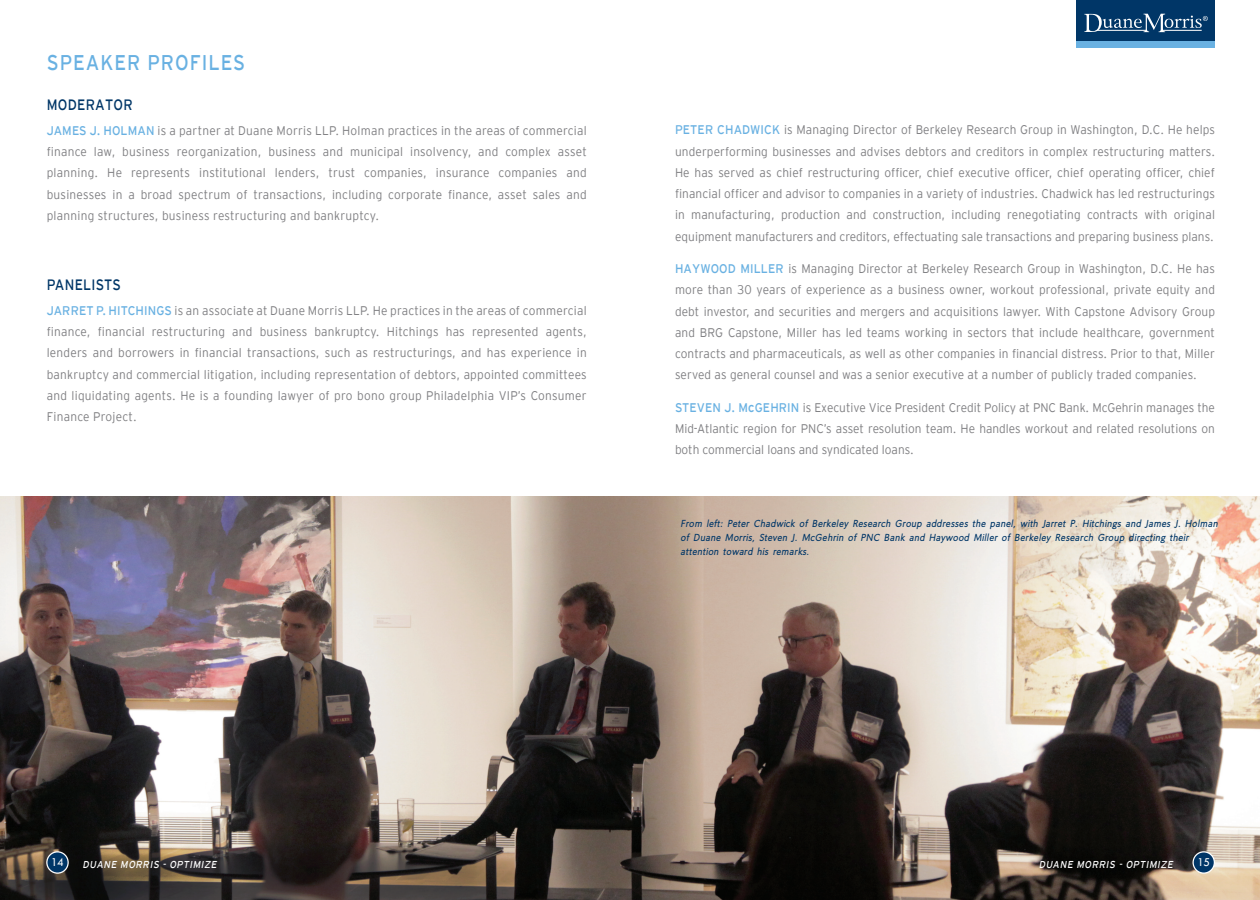
<style>
.page{position:relative;width:1260px;height:900px;background:#fff}
.page>*{position:absolute;margin:0;border:0;box-sizing:border-box;transform-origin:0 0}
.Chapter_Title{font:21.25px "EY Interstate";letter-spacing:.05em;color:#69b1e2;scale:.9 1}
.Subhead{font:15px "EY Interstate";letter-spacing:.02em;color:#003667;scale:.9 1}
.EY_body_copy{font:300 12.5px/21.2px "EY Interstate";letter-spacing:.01em;color:#808083;text-align:justify;scale:.95 1}
.t1{font:12.5px "Tw Cen";color:#fff;scale:.95 1}
.t2{font:italic 700 10px/13.8px "Oslo";letter-spacing:.04em;color:#003667;scale:.95 1}
.Folio_text{font:italic 10px "EY Interstate";color:#fff;scale:.95 1}
.s1{font-weight:400;color:#69b1e2}
.s2{font-weight:700;font-size:10px;color:#69b1e2}
</style>
<div class="page">
<img style="left:0;top:496px;width:1260px;height:404px">
<div style="left:47px;top:852px;width:21px;height:21px;background:#003667;border-radius:50%"></div>
<div style="left:46px;top:851px;width:23px;height:23px;border:1px solid #fff;border-radius:50%"></div>
<div style="left:1193px;top:852px;width:21px;height:21px;background:#003667;border-radius:50%"></div>
<div style="left:1192px;top:851px;width:23px;height:23px;border:1px solid #fff;border-radius:50%"></div>
<div style="left:1076px;top:0;width:139px;height:41px;background:#003667"></div>
<svg style="left:1084px;top:14px;width:124px;height:18px"></svg>
<div style="left:1076px;top:41px;width:139px;height:7px;background:#69b1e2"></div>
<p class="Chapter_Title" style="left:47px;top:47px;width:222px">SPEAKER PROFILES</p>
<p class="Subhead" style="left:47px;top:94px;width:97px">MODERATOR</p>
<p class="EY_body_copy" style="left:47px;top:119px;width:570px"><span class="s1">JAMES J. HOLMAN</span> is a partner at Duane Morris LLP. Holman practices in the areas of commercial finance law, business reorganization, business and municipal insolvency, and complex asset planning. He represents institutional lenders, trust companies, insurance companies and businesses in a broad spectrum of transactions, including corporate finance, asset sales and planning structures, business restructuring and bankruptcy.</p>
<p class="Subhead" style="left:47px;top:274px;width:84px">PANELISTS</p>
<p class="EY_body_copy" style="left:47px;top:299px;width:570px"><span class="s1">JARRET P. HITCHINGS</span> is an associate at Duane Morris LLP. He practices in the areas of commercial finance, financial restructuring and business bankruptcy. Hitchings has represented agents, lenders and borrowers in financial transactions, such as restructurings, and has experience in bankruptcy and commercial litigation, including representation of debtors, appointed committees and liquidating agents. He is a founding lawyer of pro bono group Philadelphia VIP’s Consumer Finance Project.</p>
<p class="EY_body_copy" style="left:675px;top:119px;width:570px"><span class="s1">PETER CHADWICK</span> is Managing Director of Berkeley Research Group in Washington, D.C. He helps underperforming businesses and advises debtors and creditors in complex restructuring matters.<br>He has served as chief restructuring officer, chief executive officer, chief operating officer, chief financial officer and advisor to companies in a variety of industries. Chadwick has led restructurings in manufacturing, production and construction, including renegotiating contracts with original equipment manufacturers and creditors, effectuating sale transactions and preparing business plans.</p>
<p class="EY_body_copy" style="left:675px;top:257px;width:570px"><span class="s1">HAYWOOD MILLER</span> is Managing Director at Berkeley Research Group in Washington, D.C. He has more than 30 years of experience as a business owner, workout professional, private equity and debt investor, and securities and mergers and acquisitions lawyer. With Capstone Advisory Group and BRG Capstone, Miller has led teams working in sectors that include healthcare, government contracts and pharmaceuticals, as well as other companies in financial distress. Prior to that, Miller served as general counsel and was a senior executive at a number of publicly traded companies.</p>
<p class="EY_body_copy" style="left:675px;top:396px;width:570px"><span class="s1">STEVEN J. M</span><span class="s2">C</span><span class="s1">GEHRIN</span> is Executive Vice President Credit Policy at PNC Bank. McGehrin manages the Mid-Atlantic region for PNC’s asset resolution team. He handles workout and related resolutions on both commercial loans and syndicated loans.</p>
<p class="t2" style="left:681px;top:517px;width:569px">From left: Peter Chadwick of Berkeley Research Group addresses the panel, with Jarret P. Hitchings and James J . Holman of Duane Morris, Steven J . McGehrin of PNC Bank and Haywood Miller of Berkeley Research Group directing their attention toward his remarks.</p>
<p class="t1" style="left:51px;top:855px;width:15px">14</p>
<p class="Folio_text" style="left:82px;top:857px;width:145px">DUANE MORRIS - OPTIMIZE</p>
<p class="Folio_text" style="left:1039px;top:857px;width:145px">DUANE MORRIS - OPTIMIZE</p>
<p class="t1" style="left:1197px;top:855px;width:15px">15</p>
</div>
